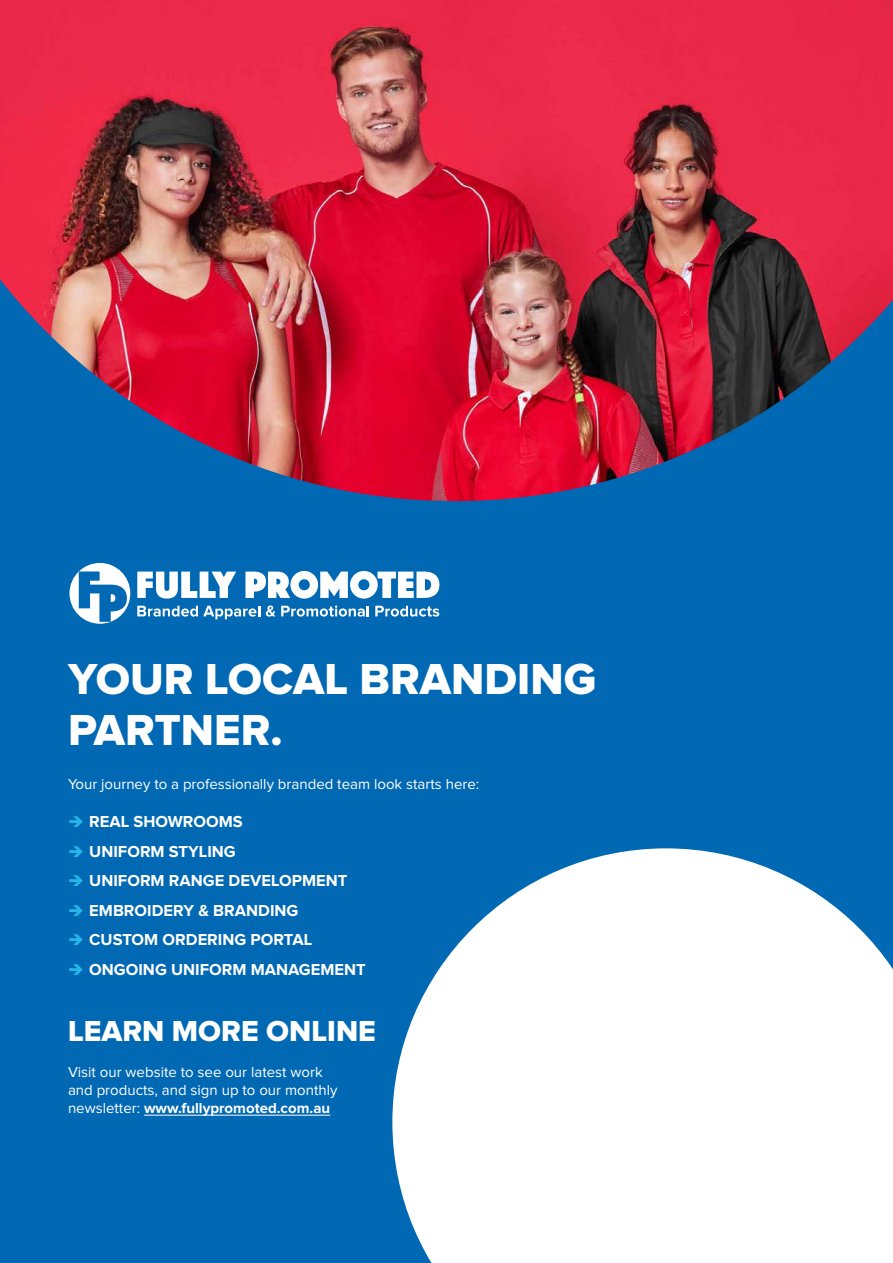
<style>
.page{position:relative;width:893px;height:1263px;background:#0168b3}
.page>*{position:absolute;margin:0;border:0;box-sizing:border-box;transform-origin:0 0}
.Cover_Back_Heading{font:45px/51px "Proxima Nova Extrabld";color:#fff}
.t1{font:30px "Proxima Nova Extrabld";color:#fff}
.t2{font:700 16.5px "Proxima Nova";color:#fff}
.t3{font:15px/18px "Proxima Nova";color:#fff}
.s1{color:#26b6ea}
.s2{font-weight:700}
</style>
<div class="page">
<svg style="left:392px;top:848px;width:501px;height:415px;background:#deebf5"></svg>
<svg style="left:69px;top:563px;width:61px;height:61px"></svg>
<svg style="left:137px;top:572px;width:99px;height:27px"></svg>
<svg style="left:245px;top:571px;width:194px;height:28px"></svg>
<svg style="left:137px;top:606px;width:123px;height:13px"></svg>
<svg style="left:266px;top:605px;width:103px;height:12px"></svg>
<svg style="left:375px;top:606px;width:64px;height:11px"></svg>
<hr style="left:144px;top:1115px;width:186px;height:1px;background:#fff">
<img style="left:0;top:0;width:893px;height:501px">
<p class="Cover_Back_Heading" style="left:68px;top:656px;width:530px">YOUR LOCAL BRANDING<br>PARTNER.</p>
<p class="t3" style="left:68px;top:776px;width:413px">Your journey to a professionally branded team look starts here:</p>
<p class="t2" style="left:68px;top:814px;width:176px"><span class="s1">➔</span> REAL SHOWROOMS</p>
<p class="t2" style="left:68px;top:844px;width:169px"><span class="s1">➔</span> UNIFORM STYLING</p>
<p class="t2" style="left:68px;top:873px;width:281px"><span class="s1">➔</span> UNIFORM RANGE DEVELOPMENT</p>
<p class="t2" style="left:68px;top:903px;width:232px"><span class="s1">➔</span> EMBROIDERY &amp; BRANDING</p>
<p class="t2" style="left:68px;top:932px;width:246px"><span class="s1">➔</span> CUSTOM ORDERING PORTAL</p>
<p class="t2" style="left:68px;top:962px;width:299px"><span class="s1">➔</span> ONGOING UNIFORM MANAGEMENT</p>
<p class="t1" style="left:68px;top:1017px;width:309px">LEARN MORE ONLINE</p>
<p class="t3" style="left:68px;top:1064px;width:271px">Visit our website to see our latest work and products, and sign up to our monthly newsletter: <span class="s2">www.fullypromoted.com.au</span></p>
</div>
